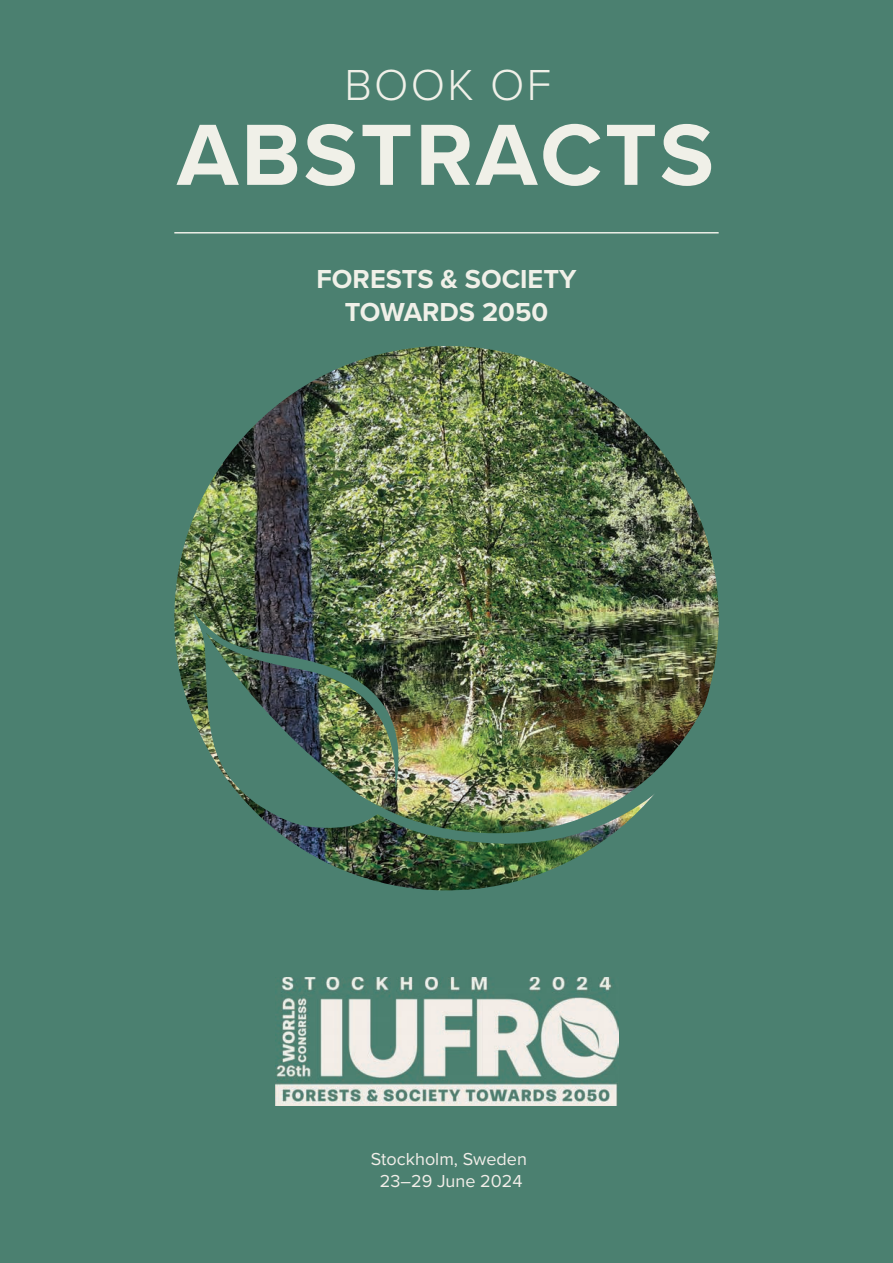
<style>
.page{position:relative;width:893px;height:1263px;background:#4b8070}
.page>*{position:absolute;margin:0;border:0;box-sizing:border-box;transform-origin:0 0}
.t1{font:700 90px "Proxima Nova";letter-spacing:.03em;color:#f0f0e8}
.t2{font:300 45px "Proxima Nova";letter-spacing:.05em;color:#f0f0e8}
.t3{font:700 27px/33px "Proxima Nova";color:#f0f0e8;text-align:center}
.t4{font:18px/21.6px "Proxima Nova";color:#f2eee9;text-align:center}
</style>
<div class="page">
<img style="left:174px;top:346px;width:545px;height:544px;border-radius:272px">
<img style="left:193px;top:579px;width:526px;height:274px">
<hr style="left:174px;top:232px;width:545px;height:1px;background:#edefe7">
<img style="left:275px;top:977px;width:343px;height:129px">
<h2 class="t2" style="left:344px;top:52px;width:208px">BOOK OF</h2>
<h1 class="t1" style="left:177px;top:88px;width:538px">ABSTRACTS</h1>
<h3 class="t3" style="left:317px;top:262px;width:261px">FORESTS &amp; SOCIETY<br>TOWARDS 2050</h3>
<p class="t4" style="left:371px;top:1148px;width:158px">Stockholm, Sweden<br>23–29 June 2024</p>
</div>
